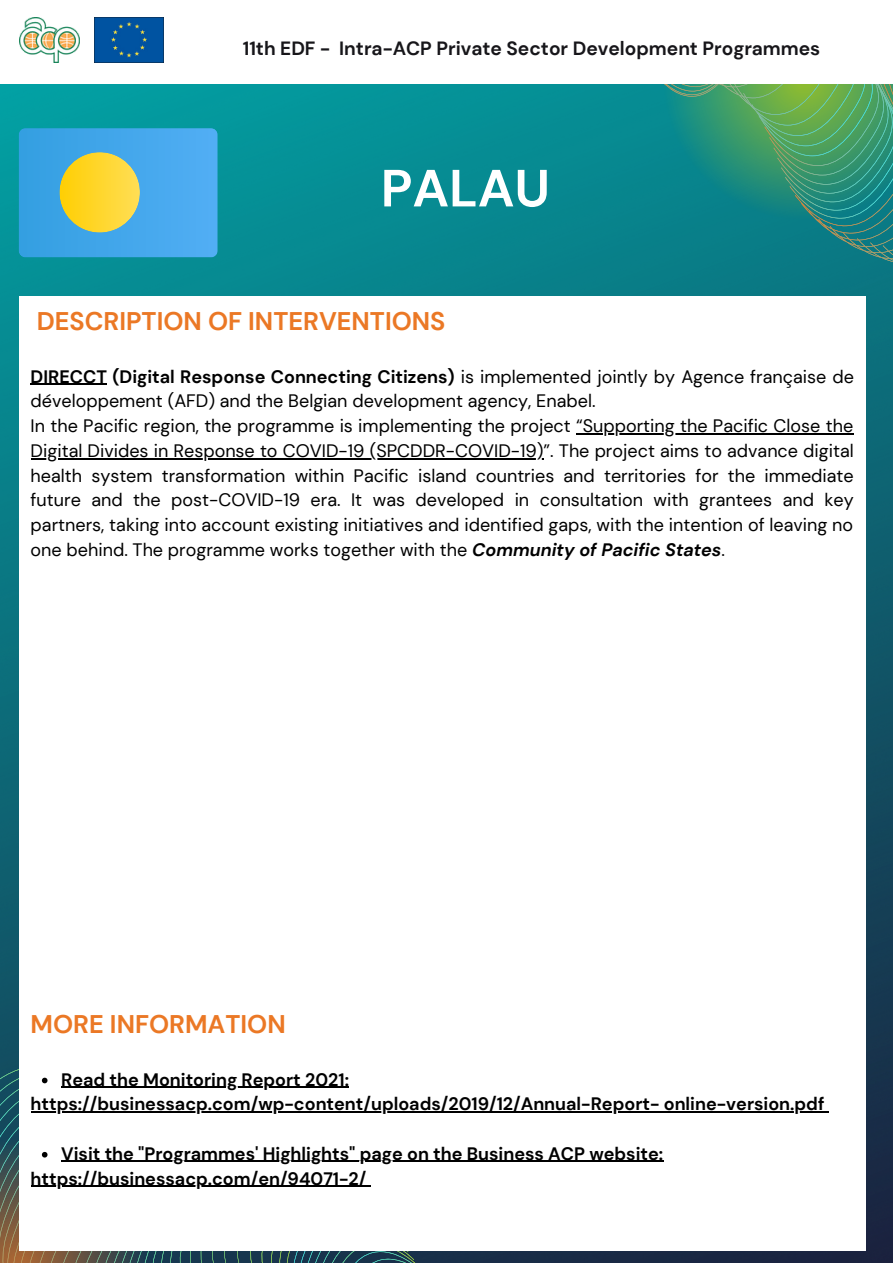
<style>
.page{position:relative;width:893px;height:1264px;background:#fff}
.page>*{position:absolute;margin:0;border:0;box-sizing:border-box;transform-origin:0 0}
.t1{font:700 52.2px "DM Sans";color:#fff}
.t2{font:700 25.5px "DM Sans";color:#eb7825}
.t3{font:700 19.2px "DM Sans";color:#17161a}
.t4{font:18px/24.8px "DM Sans";color:#000}
.t5{font:700 18px "DM Sans";color:#000}
.s1{font-weight:700}
.s2{font-weight:700;font-style:italic}
</style>
<div class="page">
<img style="left:0;top:84px;width:892px;height:1178px">
<div style="left:586px;top:186px;width:164px;height:110px;background:#097f89"></div>
<svg style="left:582px;top:84px;width:121px;height:102px;background:#0b8a8e"></svg>
<svg style="left:703px;top:84px;width:47px;height:160px;background:#248e7a"></svg>
<svg style="left:750px;top:84px;width:142px;height:285px;background:#2e8e74"></svg>
<img style="left:95px;top:17px;width:68px;height:45px">
<img style="left:19px;top:17px;width:61px;height:45px">
<div style="left:19px;top:296px;width:846px;height:954px;background:#fff"></div>
<hr style="left:61px;top:1086px;width:288px;height:1px;background:#000">
<svg style="left:0;top:1050px;width:208px;height:212px"></svg>
<hr style="left:61px;top:1160px;width:602px;height:1px;background:#000">
<hr style="left:31px;top:384px;width:76px;height:1px;background:#000">
<hr style="left:576px;top:433px;width:277px;height:1px;background:#000">
<hr style="left:31px;top:458px;width:512px;height:1px;background:#000">
<hr style="left:31px;top:1111px;width:793px;height:1px;background:#000">
<hr style="left:31px;top:1185px;width:335px;height:1px;background:#000">
<svg style="left:215px;top:1185px;width:379px;height:77px"></svg>
<div style="left:19px;top:128px;width:199px;height:129px;background:linear-gradient(to right,#349fe0,#52aef4);border-radius:7px"></div>
<div style="left:59px;top:152px;width:81px;height:80px;background:linear-gradient(to right,#f8cd0a,#ffde54);border-radius:50%"></div>
<p class="t3" style="left:243px;top:36px;width:579px">11th EDF - Intra-ACP Private Sector Development Programmes</p>
<p class="t1" style="left:381px;top:155px;width:171px">PALAU</p>
<p class="t2" style="left:37px;top:304px;width:410px">DESCRIPTION OF INTERVENTIONS</p>
<p class="t4" style="left:31px;top:364px;width:824px"><span class="s1">DIRECCT (Digital Response Connecting Citizens)</span> is implemented jointly by Agence française de développement (AFD) and the Belgian development agency, Enabel.</p>
<p class="t4" style="left:31px;top:413px;width:824px;text-align:justify">In the Pacific region, the programme is implementing the project “Supporting the Pacific Close the Digital Divides in Response to COVID-19 (SPCDDR-COVID-19)”. The project aims to advance digital health system transformation within Pacific island countries and territories for the immediate future and the post-COVID-19 era. It was developed in consultation with grantees and key partners, taking into account existing initiatives and identified gaps, with the intention of leaving no one behind. The programme works together with the <span class="s2">Community of Pacific States</span>.</p>
<p class="t2" style="left:31px;top:1007px;width:257px">MORE INFORMATION</p>
<p class="t5" style="left:61px;top:1067px;width:289px">Read the Monitoring Report 2021:</p>
<p class="t5" style="left:31px;top:1092px;width:795px">https://businessacp.com/wp-content/uploads/2019/12/Annual-Report- online-version.pdf</p>
<p class="t5" style="left:61px;top:1141px;width:603px">Visit the "Programmes' Highlights" page on the Business ACP website:</p>
<p class="t5" style="left:31px;top:1166px;width:337px">https://businessacp.com/en/94071-2/</p>
</div>
